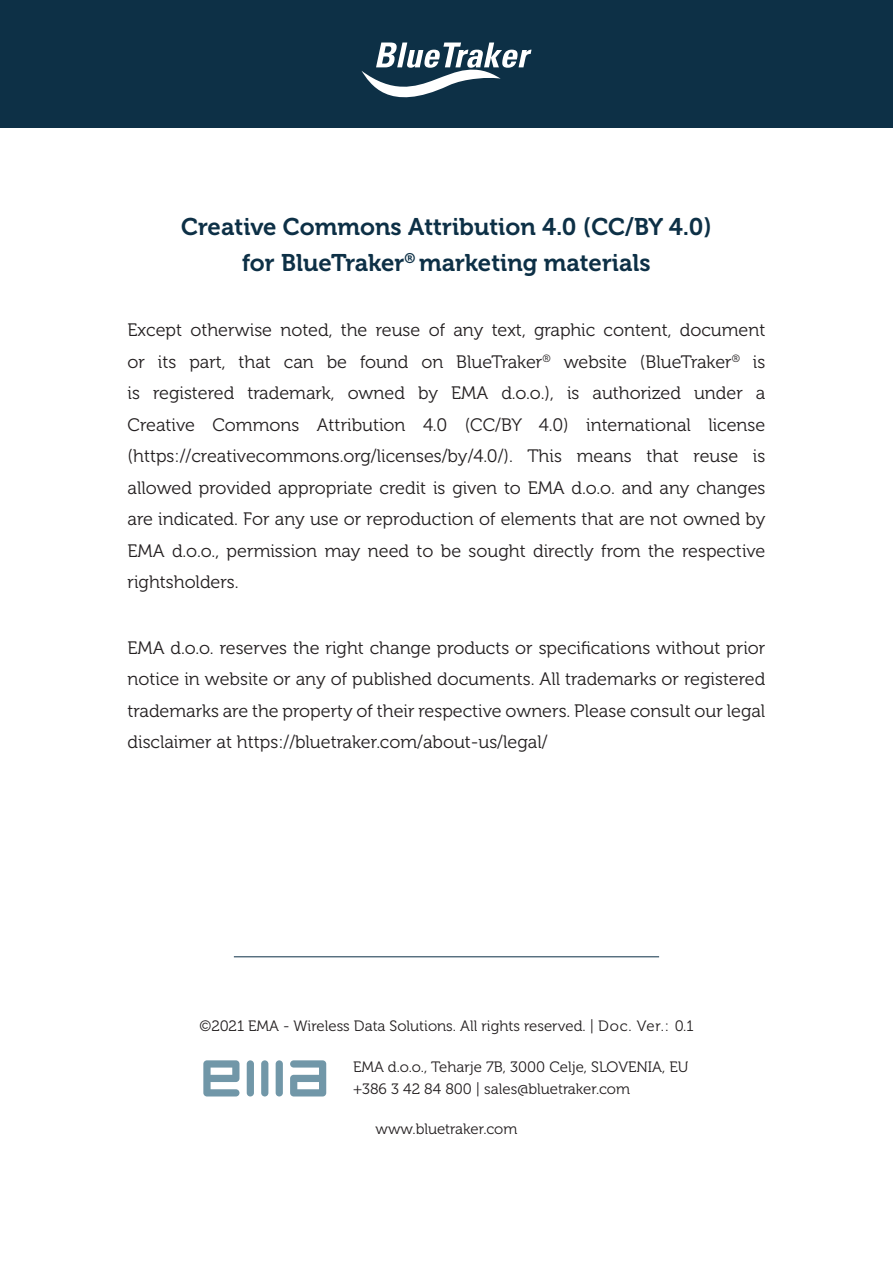
<style>
.page{position:relative;width:893px;height:1263px;background:#fff}
.page>*{position:absolute;margin:0;border:0;box-sizing:border-box;transform-origin:0 0}
.t1{font:24px/36px "Museo 700";color:#0d3046;text-align:center}
.t2{font:18px/31.5px "Museo 300";color:#231f20;text-align:justify}
.t3{font:15px/22.2px "Museo 300";color:#231f20}
</style>
<div class="page">
<svg style="left:203px;top:1060px;width:36px;height:36px"></svg>
<div style="left:247px;top:1060px;width:7px;height:36px;background:#7197a8;border-radius:4px"></div>
<div style="left:261px;top:1060px;width:7px;height:36px;background:#7197a8;border-radius:4px"></div>
<div style="left:276px;top:1060px;width:7px;height:36px;background:#7197a8;border-radius:4px"></div>
<svg style="left:290px;top:1060px;width:36px;height:36px"></svg>
<div style="left:0;top:0;width:893px;height:128px;background:#0d3046"></div>
<svg style="left:361px;top:43px;width:170px;height:55px"></svg>
<hr style="left:234px;top:956px;width:425px;height:1px;background:#0d3046">
<h1 class="t1" style="left:181px;top:209px;width:532px">Creative Commons Attribution 4.0 (CC/BY 4.0) for BlueTraker<sup>®</sup> marketing materials</h1>
<p class="t2" style="left:128px;top:315px;width:639px">Except otherwise noted, the reuse of any text, graphic content, document or its part, that can be found on BlueTraker<sup>®</sup> website (BlueTraker<sup>®</sup> is is registered trademark, owned by EMA d.o.o.), is authorized under a Creative Commons Attribution 4.0 (CC/BY 4.0) international license (https://creativecommons.org/licenses/by/4.0/). This means that reuse is allowed provided appropriate credit is given to EMA d.o.o. and any changes are indicated. For any use or reproduction of elements that are not owned by EMA d.o.o., permission may need to be sought directly from the respective rightsholders.</p>
<p class="t2" style="left:128px;top:632px;width:639px">EMA d.o.o. reserves the right change products or specifications without prior notice in website or any of published documents. All trademarks or registered trademarks are the property of their respective owners. Please consult our legal disclaimer at https://bluetraker.com/about-us/legal/</p>
<p class="t3" style="left:199px;top:1015px;width:496px">©2021 EMA - Wireless Data Solutions. All rights reserved. | Doc. Ver.: 0.1</p>
<p class="t3" style="left:353px;top:1056px;width:337px">EMA d.o.o., Teharje 7B, 3000 Celje, SLOVENIA, EU +386 3 42 84 800 | sales@bluetraker.com</p>
<p class="t3" style="left:376px;top:1118px;width:143px">www.bluetraker.com</p>
</div>
